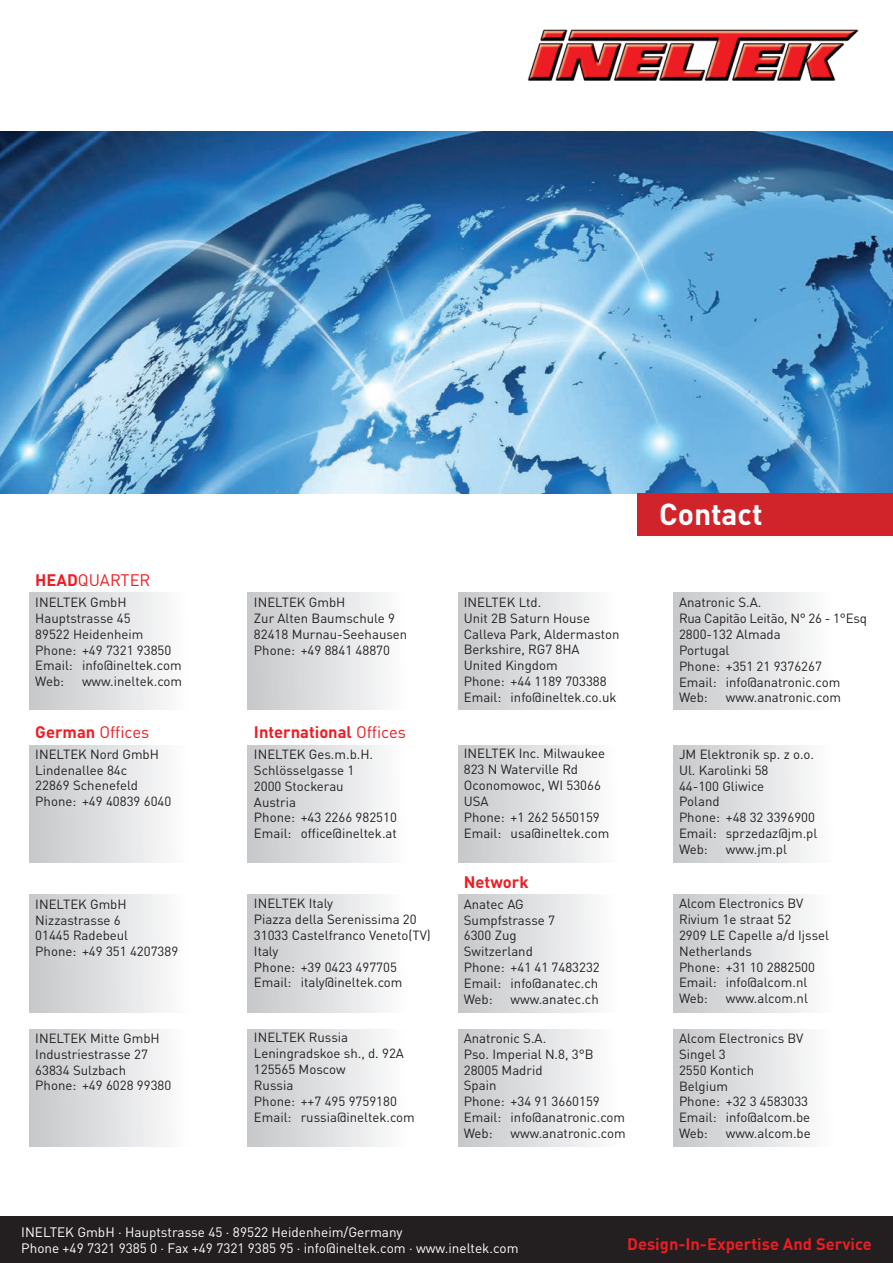
<style>
.page{position:relative;width:893px;height:1263px;background:#fff}
.page>*{position:absolute;margin:0;border:0;box-sizing:border-box;transform-origin:0 0}
.t1{font:700 30px "DINOT";color:#fff}
.t2{font:700 16.5px "DINOT";color:#ed1d23}
.t3{font:16.5px "DINOT";color:#ed1d23}
.t4{font:13.5px/16.2px "DINOT";color:#fff}
.t5{font:13.2px/15.9px "DINOT";color:#231f20}
.s1{font-weight:700}
.s2{font-weight:400}
</style>
<div class="page">
<div style="left:0;top:1216px;width:893px;height:47px;background:#231f20"></div>
<img style="left:0;top:132px;width:893px;height:361px">
<div style="left:638px;top:493px;width:255px;height:43px;background:#d1232a"></div>
<div style="left:29px;top:592px;width:178px;height:118px;background:linear-gradient(to right,#c6c7ca,#fff)"></div>
<div style="left:247px;top:592px;width:178px;height:118px;background:linear-gradient(to right,#c6c7ca,#fff)"></div>
<div style="left:459px;top:592px;width:178px;height:118px;background:linear-gradient(to right,#c6c7ca,#fff)"></div>
<div style="left:674px;top:592px;width:178px;height:118px;background:linear-gradient(to right,#c6c7ca,#fff)"></div>
<div style="left:29px;top:745px;width:178px;height:118px;background:linear-gradient(to right,#c6c7ca,#fff)"></div>
<div style="left:247px;top:745px;width:178px;height:118px;background:linear-gradient(to right,#c6c7ca,#fff)"></div>
<div style="left:459px;top:745px;width:178px;height:118px;background:linear-gradient(to right,#c6c7ca,#fff)"></div>
<div style="left:674px;top:745px;width:178px;height:118px;background:linear-gradient(to right,#c6c7ca,#fff)"></div>
<div style="left:29px;top:894px;width:178px;height:118px;background:linear-gradient(to right,#c6c7ca,#fff)"></div>
<div style="left:247px;top:894px;width:178px;height:118px;background:linear-gradient(to right,#c6c7ca,#fff)"></div>
<div style="left:459px;top:894px;width:178px;height:118px;background:linear-gradient(to right,#c6c7ca,#fff)"></div>
<div style="left:674px;top:894px;width:178px;height:118px;background:linear-gradient(to right,#c6c7ca,#fff)"></div>
<div style="left:29px;top:1029px;width:178px;height:118px;background:linear-gradient(to right,#c6c7ca,#fff)"></div>
<div style="left:247px;top:1029px;width:178px;height:118px;background:linear-gradient(to right,#c6c7ca,#fff)"></div>
<div style="left:459px;top:1029px;width:178px;height:118px;background:linear-gradient(to right,#c6c7ca,#fff)"></div>
<div style="left:674px;top:1029px;width:178px;height:118px;background:linear-gradient(to right,#c6c7ca,#fff)"></div>
<img style="left:527px;top:30px;width:332px;height:51px">
<p class="t3" style="left:35px;top:570px;width:117px"><span class="s1">HEAD</span>QUARTER</p>
<p class="t5" style="left:35px;top:594px;width:148px">INELTEK GmbH<br>Hauptstrasse 45<br>89522 Heidenheim<br>Phone: +49 7321 93850<br>Email: info@ineltek.com<br>Web:</p>
<p class="t5" style="left:82px;top:673px;width:102px">www.ineltek.com</p>
<p class="t3" style="left:35px;top:721px;width:116px"><span class="s1">German</span> Offices</p>
<p class="t5" style="left:35px;top:746px;width:138px">INELTEK Nord GmbH<br>Lindenallee 84c<br>22869 Schenefeld<br>Phone: +49 40839 6040</p>
<p class="t5" style="left:35px;top:896px;width:144px">INELTEK GmbH<br>Nizzastrasse 6<br>01445 Radebeul<br>Phone: +49 351 4207389</p>
<p class="t5" style="left:35px;top:1030px;width:138px">INELTEK Mitte GmbH<br>Industriestrasse 27<br>63834 Sulzbach<br>Phone: +49 6028 99380</p>
<p class="t5" style="left:254px;top:594px;width:155px">INELTEK GmbH<br>Zur Alten Baumschule 9<br>82418 Murnau-Seehausen<br>Phone: +49 8841 48870</p>
<p class="t2" style="left:254px;top:721px;width:154px">International <span class="s2">Offices</span></p>
<p class="t5" style="left:254px;top:746px;width:144px">INELTEK Ges.m.b.H.<br>Schlösselgasse 1<br>2000 Stockerau<br>Austria<br>Phone: +43 2266 982510<br>Email: office@ineltek.at</p>
<p class="t5" style="left:254px;top:895px;width:178px">INELTEK Italy<br>Piazza della Serenissima 20<br>31033 Castelfranco Veneto(TV)<br>Italy<br>Phone: +39 0423 497705<br>Email: italy@ineltek.com</p>
<p class="t5" style="left:254px;top:1029px;width:162px">INELTEK Russia<br>Leningradskoe sh., d. 92A<br>125565 Moscow<br>Russia<br>Phone: ++7 495 9759180<br>Email: russia@ineltek.com</p>
<p class="t5" style="left:464px;top:594px;width:157px">INELTEK Ltd.<br>Unit 2B Saturn House<br>Calleva Park, Aldermaston<br>Berkshire, RG7 8HA<br>United Kingdom<br>Phone: +44 1189 703388<br>Email: info@ineltek.co.uk</p>
<p class="t5" style="left:464px;top:745px;width:147px">INELTEK Inc. Milwaukee<br>823 N Waterville Rd<br>Oconomowoc, WI 53066<br>USA<br>Phone: +1 262 5650159<br>Email: usa@ineltek.com</p>
<p class="t2" style="left:464px;top:871px;width:66px">Network</p>
<p class="t5" style="left:464px;top:896px;width:138px">Anatec AG<br>Sumpfstrasse 7<br>6300 Zug<br>Switzerland<br>Phone: +41 41 7483232<br>Email: info@anatec.ch<br>Web:</p>
<p class="t5" style="left:511px;top:991px;width:90px">www.anatec.ch</p>
<p class="t5" style="left:464px;top:1030px;width:163px">Anatronic S.A.<br>Pso. Imperial N.8, 3°B<br>28005 Madrid<br>Spain<br>Phone: +34 91 3660159<br>Email: info@anatronic.com<br>Web:</p>
<p class="t5" style="left:511px;top:1125px;width:117px">www.anatronic.com</p>
<h1 class="t1" style="left:659px;top:494px;width:105px">Contact</h1>
<p class="t5" style="left:679px;top:594px;width:189px">Anatronic S.A.<br>Rua Capitão Leitão, N° 26 - 1°Esq<br>2800-132 Almada<br>Portugal<br>Phone: +351 21 9376267<br>Email: info@anatronic.com<br>Web:</p>
<p class="t5" style="left:726px;top:689px;width:117px">www.anatronic.com</p>
<p class="t5" style="left:679px;top:746px;width:140px">JM Elektronik sp. z o.o.<br>Ul. Karolinki 58<br>44-100 Gliwice<br>Poland<br>Phone: +48 32 3396900<br>Email: sprzedaz@jm.pl<br>Web:</p>
<p class="t5" style="left:726px;top:841px;width:63px">www.jm.pl</p>
<p class="t5" style="left:679px;top:895px;width:152px">Alcom Electronics BV<br>Rivium 1e straat 52<br>2909 LE Capelle a/d Ijssel<br>Netherlands<br>Phone: +31 10 2882500<br>Email: info@alcom.nl<br>Web:</p>
<p class="t5" style="left:726px;top:990px;width:84px">www.alcom.nl</p>
<p class="t5" style="left:679px;top:1030px;width:133px">Alcom Electronics BV<br>Singel 3<br>2550 Kontich<br>Belgium<br>Phone: +32 3 4583033<br>Email: info@alcom.be<br>Web:</p>
<p class="t5" style="left:726px;top:1125px;width:87px">www.alcom.be</p>
<p class="t4" style="left:21px;top:1223px;width:499px">INELTEK GmbH · Hauptstrasse 45 · 89522 Heidenheim/Germany<br>Phone +49 7321 9385 0 · Fax +49 7321 9385 95 · info@ineltek.com · www.ineltek.com</p>
<p class="t2" style="left:627px;top:1233px;width:246px">Design-In-Expertise And Service</p>
</div>
